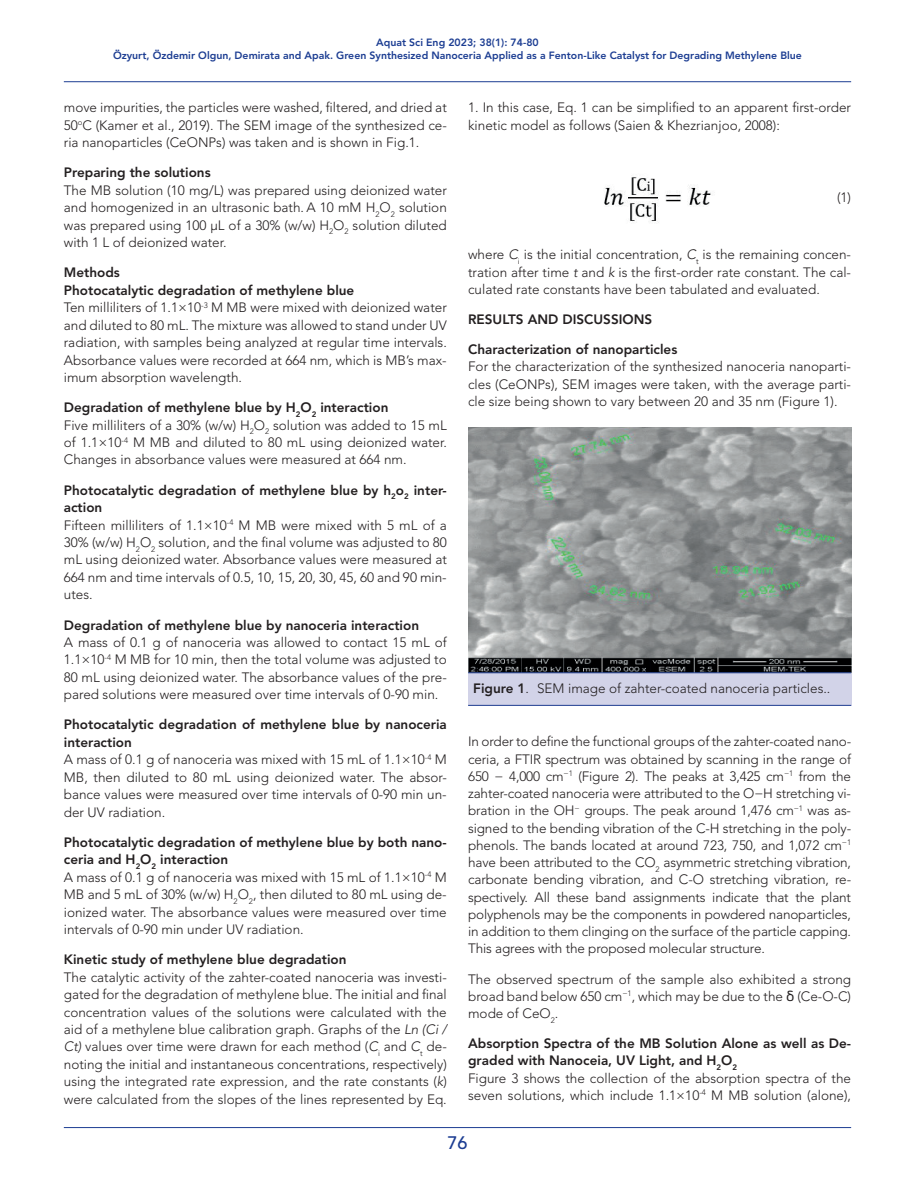
<style>
.page{position:relative;width:915px;height:1191px;background:#fff}
.page>*{position:absolute;margin:0;border:0;box-sizing:border-box;transform-origin:0 0}
.t1{font:500 18px "Avenir LT Std";color:#1c3d92}
.t2{font:300 13.5px/17.4px "Avenir LT Std";color:#231f20;text-align:justify}
.t3{font:800 13.5px "Avenir LT Std";color:#231f20}
.t4{font:800 10.5px/12.6px "Avenir LT Std";color:#1c3d92;text-align:center}
.s1{font-weight:800}
.s2{font-style:italic}
.s3{font-family:"Alibaba Sans";font-weight:400}
</style>
<div class="page">
<hr style="left:64px;top:1127px;width:786px;height:1px;background:#1c3d92">
<hr style="left:64px;top:81px;width:786px;height:1px;background:#1c3d92">
<img style="left:604px;top:177px;width:107px;height:46px">
<img style="left:468px;top:427px;width:382px;height:245px">
<div style="left:468px;top:673px;width:382px;height:32px;background:#d2d3e8"></div>
<hr style="left:468px;top:705px;width:382px;height:1px;background:#224092">
<hr style="left:468px;top:672px;width:382px;height:1px;background:#224092">
<p class="t4" style="left:113px;top:36px;width:690px">Aquat Sci Eng 2023; 38(1): 74-80<br>Özyurt, Özdemir Olgun, Demirata and Apak. Green Synthesized Nanoceria Applied as a Fenton-Like Catalyst for Degrading Methylene Blue</p>
<p class="t2" style="left:64px;top:99px;width:384px">move impurities, the particles were washed, filtered, and dried at 50<sup>o</sup>C (Kamer et al., 2019). The SEM image of the synthesized ce&shy;ria nanoparticles (CeONPs) was taken and is shown in Fig.1.</p>
<p class="t3" style="left:64px;top:165px;width:148px">Preparing the solutions</p>
<p class="t2" style="left:64px;top:181px;width:384px">The MB solution (10 mg/L) was prepared using deionized water and homogenized in an ultrasonic bath. A 10 mM H<sub>2</sub>O<sub>2</sub> solution was prepared using 100 µL of a 30% (w/w) H<sub>2</sub>O<sub>2</sub> solution diluted with 1 L of deionized water.</p>
<p class="t2" style="left:64px;top:264px;width:384px;text-align:left"><span class="s1">Methods<br>Photocatalytic degradation of methylene blue<br></span>Ten milliliters of 1.1×10<sup>-3</sup> M MB were mixed with deionized water and diluted to 80 mL. The mixture was allowed to stand under UV radiation, with samples being analyzed at regular time intervals.<br>Absorbance values were recorded at 664 nm, which is MB’s max&shy;imum absorption wavelength.</p>
<p class="t2" style="left:64px;top:399px;width:384px;text-align:left"><span class="s1">Degradation of methylene blue by H</span><sub>2</sub><span class="s1">O</span><sub>2</sub> <span class="s1">interaction<br></span>Five milliliters of a 30% (w/w) H<sub>2</sub>O<sub>2</sub> solution was added to 15 mL of 1.1×10<sup>-4</sup> M MB and diluted to 80 mL using deionized water.<br>Changes in absorbance values were measured at 664 nm.</p>
<p class="t2" style="left:64px;top:481px;width:384px;text-align:left"><span class="s1">Photocatalytic degradation of methylene blue by h</span><sub>2</sub><span class="s1">o</span><sub>2</sub> <span class="s1">inter&shy;action<br></span>Fifteen milliliters of 1.1×10<sup>-4</sup> M MB were mixed with 5 mL of a 30% (w/w) H<sub>2</sub>O<sub>2</sub> solution, and the final volume was adjusted to 80 mL using deionized water. Absorbance values were measured at 664 nm and time intervals of 0.5, 10, 15, 20, 30, 45, 60 and 90 min&shy;utes.</p>
<p class="t3" style="left:64px;top:616px;width:357px">Degradation of methylene blue by nanoceria interaction</p>
<p class="t2" style="left:64px;top:633px;width:384px">A mass of 0.1 g of nanoceria was allowed to contact 15 mL of 1.1×10<sup>-4</sup> M MB for 10 min, then the total volume was adjusted to 80 mL using deionized water. The absorbance values of the pre&shy;pared solutions were measured over time intervals of 0-90 min.</p>
<p class="t2" style="left:64px;top:716px;width:384px;text-align:left"><span class="s1">Photocatalytic degradation of methylene blue by nanoceria interaction<br></span>A mass of 0.1 g of nanoceria was mixed with 15 mL of 1.1×10<sup>-4</sup> M MB, then diluted to 80 mL using deionized water. The absor&shy;bance values were measured over time intervals of 0-90 min un&shy;der UV radiation.</p>
<p class="t2" style="left:64px;top:833px;width:384px;text-align:left"><span class="s1">Photocatalytic degradation of methylene blue by both nano&shy;ceria and H</span><sub>2</sub><span class="s1">O</span><sub>2</sub> <span class="s1">interaction<br></span>A mass of 0.1 g of nanoceria was mixed with 15 mL of 1.1×10<sup>-4</sup> M MB and 5 mL of 30% (w/w) H<sub>2</sub>O<sub>2</sub>, then diluted to 80 mL using de&shy;ionized water. The absorbance values were measured over time intervals of 0-90 min under UV radiation.</p>
<p class="t3" style="left:64px;top:951px;width:284px">Kinetic study of methylene blue degradation</p>
<p class="t2" style="left:64px;top:968px;width:384px">The catalytic activity of the zahter-coated nanoceria was investi&shy;gated for the degradation of methylene blue. The initial and final concentration values of the solutions were calculated with the aid of a methylene blue calibration graph. Graphs of the <span class="s2">Ln (Ci / Ct)</span> values over time were drawn for each method (<span class="s2">C</span><sub>i</sub> and <span class="s2">C</span><sub>t</sub> de&shy;noting the initial and instantaneous concentrations, respectively) using the integrated rate expression, and the rate constants (<span class="s2">k</span>) were calculated from the slopes of the lines represented by Eq.</p>
<p class="t2" style="left:468px;top:99px;width:384px">1. In this case, Eq. 1 can be simplified to an apparent first-order kinetic model as follows (Saien &amp; Khezrianjoo, 2008):</p>
<p class="t2" style="left:836px;top:189px;width:16px">(1)</p>
<p class="t2" style="left:468px;top:246px;width:384px">where <span class="s2">C</span><sub>i</sub> is the initial concentration, <span class="s2">C</span><sub>t</sub> is the remaining concen&shy;tration after time <span class="s2">t</span> and <span class="s2">k</span> is the first-order rate constant. The cal&shy;culated rate constants have been tabulated and evaluated.</p>
<p class="t3" style="left:468px;top:311px;width:185px">RESULTS AND DISCUSSIONS</p>
<p class="t3" style="left:468px;top:341px;width:211px">Characterization of nanoparticles</p>
<p class="t2" style="left:468px;top:358px;width:384px">For the characterization of the synthesized nanoceria nanoparti&shy;cles (CeONPs), SEM images were taken, with the average parti&shy;cle size being shown to vary between 20 and 35 nm (Figure 1).</p>
<p class="t2" style="left:473px;top:679px;width:358px"><span class="s1">Figure 1</span>. SEM image of zahter-coated nanoceria particles..</p>
<p class="t2" style="left:468px;top:733px;width:384px">In order to define the functional groups of the zahter-coated nano&shy;ceria, a FTIR spectrum was obtained by scanning in the range of 650 − 4,000 cm<sup>−1</sup> (Figure 2). The peaks at 3,425 cm<sup>−1</sup> from the zahter-coated nanoceria were attributed to the O−H stretching vi&shy;bration in the OH<sup>−</sup> groups. The peak around 1,476 cm<sup>−1</sup> was as&shy;signed to the bending vibration of the C-H stretching in the poly&shy;phenols. The bands located at around 723, 750, and 1,072 cm<sup>−1 </sup>have been attributed to the CO<sub>2</sub> asymmetric stretching vibration, carbonate bending vibration, and C-O stretching vibration, re&shy;spectively. All these band assignments indicate that the plant polyphenols may be the components in powdered nanoparticles, in addition to them clinging on the surface of the particle capping.<br>This agrees with the proposed molecular structure.</p>
<p class="t2" style="left:468px;top:970px;width:384px">The observed spectrum of the sample also exhibited a strong broad band below 650 cm<sup>−1</sup>, which may be due to the <span class="s3">δ</span> (Ce-O-C) mode of CeO<sub>2</sub>.</p>
<p class="t2" style="left:468px;top:1034px;width:384px;text-align:left"><span class="s1">Absorption Spectra of the MB Solution Alone as well as De&shy;graded with Nanoceia, UV Light, and H</span><sub>2</sub><span class="s1">O</span><sub>2<br></sub>Figure 3 shows the collection of the absorption spectra of the seven solutions, which include 1.1×10<sup>-4</sup> M MB solution (alone),</p>
<h1 class="t1" style="left:447px;top:1132px;width:22px">76</h1>
</div>
